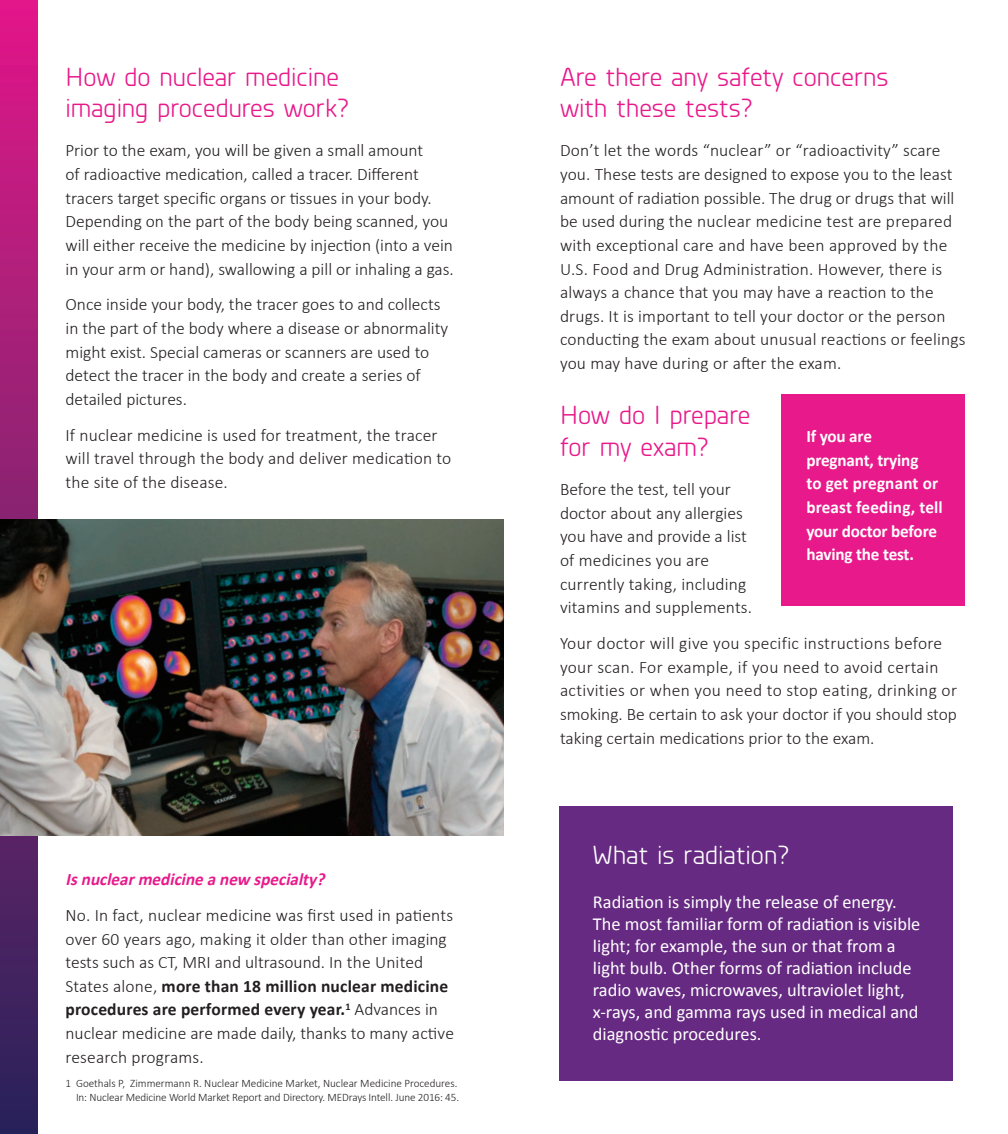
<style>
.page{position:relative;width:1008px;height:1134px;background:#fff}
.page>*{position:absolute;margin:0;border:0;box-sizing:border-box;transform-origin:0 0}
.t1{font:26.25px/31.5px "Planer";color:#e8198a}
.t2{font:26.25px "Planer";color:#fff}
.t3{font:18.38px/22.1px "Calibri";color:#fff}
.t4{font:300 17.5px/23.6px "Calibri";color:#231f20}
.t5{font:700 17.5px/23.6px "Calibri";letter-spacing:-.01em;color:#fff}
.t6{font:italic 700 17.5px "Calibri";color:#e8198a}
.t7{font:300 11.38px/13.7px "Calibri";letter-spacing:-.01em;color:#231f20;text-align:right}
.s1{font-weight:700}
</style>
<div class="page">
<svg style="left:0;top:0;width:38px;height:1134px;background:#8a1f71"></svg>
<div style="left:559px;top:806px;width:394px;height:275px;background:#662a82"></div>
<img style="left:0;top:519px;width:504px;height:316px">
<div style="left:781px;top:394px;width:184px;height:211px;background:#e8198a"></div>
<h1 class="t1" style="left:66px;top:60px;width:285px">How do nuclear medicine imaging procedures work?</h1>
<p class="t4" style="left:66px;top:139px;width:390px">Prior to the exam, you will be given a small amount<br>of radioactive medication, called a tracer. Different tracers target specific organs or tissues in your body.<br>Depending on the part of the body being scanned, you will either receive the medicine by injection (into a vein in your arm or hand), swallowing a pill or inhaling a gas.</p>
<p class="t4" style="left:66px;top:293px;width:384px">Once inside your body, the tracer goes to and collects in the part of the body where a disease or abnormality might exist. Special cameras or scanners are used to detect the tracer in the body and create a series of detailed pictures.</p>
<p class="t4" style="left:66px;top:423px;width:387px">If nuclear medicine is used for treatment, the tracer will travel through the body and deliver medication to the site of the disease.</p>
<p class="t6" style="left:66px;top:867px;width:265px">Isnuclearmedicineanew specialty?</p>
<p class="t4" style="left:66px;top:903px;width:390px">No. In fact, nuclear medicine was first used in patients over 60 years ago, making it older than other imaging tests such as CT, MRI and ultrasound. In the United States alone, <span class="s1">more than 18 million nuclear medicine procedures are performed every year.</span><sup>1</sup> Advances in nuclear medicine are made daily, thanks to many active research programs.</p>
<p class="t7" style="left:66px;top:1076px;width:395px">1 Goethals P, Zimmermann R. Nuclear Medicine Market, Nuclear Medicine Procedures.<br>In: Nuclear Medicine World Market Report and Directory. MEDrays Intell. June 2016: 45.</p>
<h1 class="t1" style="left:560px;top:60px;width:330px">Are there any safety concerns with these tests?</h1>
<p class="t4" style="left:560px;top:139px;width:407px">Don’t let the words “nuclear” or “radioactivity” scare you. These tests are designed to expose you to the least amount of radiation possible. The drug or drugs that will be used during the nuclear medicine test are prepared with exceptional care and have been approved by the U.S. Food and Drug Administration. However, there is always a chance that you may have a reaction to the drugs. It is important to tell your doctor or the person conducting the exam about unusual reactions or feelings you may have during or after the exam.</p>
<h1 class="t1" style="left:560px;top:398px;width:192px">How do I prepare for my exam?</h1>
<p class="t4" style="left:560px;top:477px;width:194px">Before the test, tell your doctor about any allergies you have and provide a list of medicines you are currently taking, including vitamins and supplements.</p>
<p class="t4" style="left:560px;top:631px;width:399px">Your doctor will give you specific instructions before your scan. For example, if you need to avoid certain activities or when you need to stop eating, drinking or smoking. Be certain to ask your doctor if you should stop taking certain medications prior to the exam.</p>
<p class="t5" style="left:806px;top:424px;width:138px">If you are pregnant, trying<br>to get pregnant or breast feeding, tell your doctor before having the test.</p>
<h1 class="t2" style="left:593px;top:838px;width:198px">What is radiation?</h1>
<p class="t3" style="left:593px;top:890px;width:329px">Radiation is simply the release of energy.<br>The most familiar form of radiation is visible light; for example, the sun or that from a light bulb. Other forms of radiation include radio waves, microwaves, ultraviolet light, x-rays, and gamma rays used in medical and diagnostic procedures.</p>
</div>
